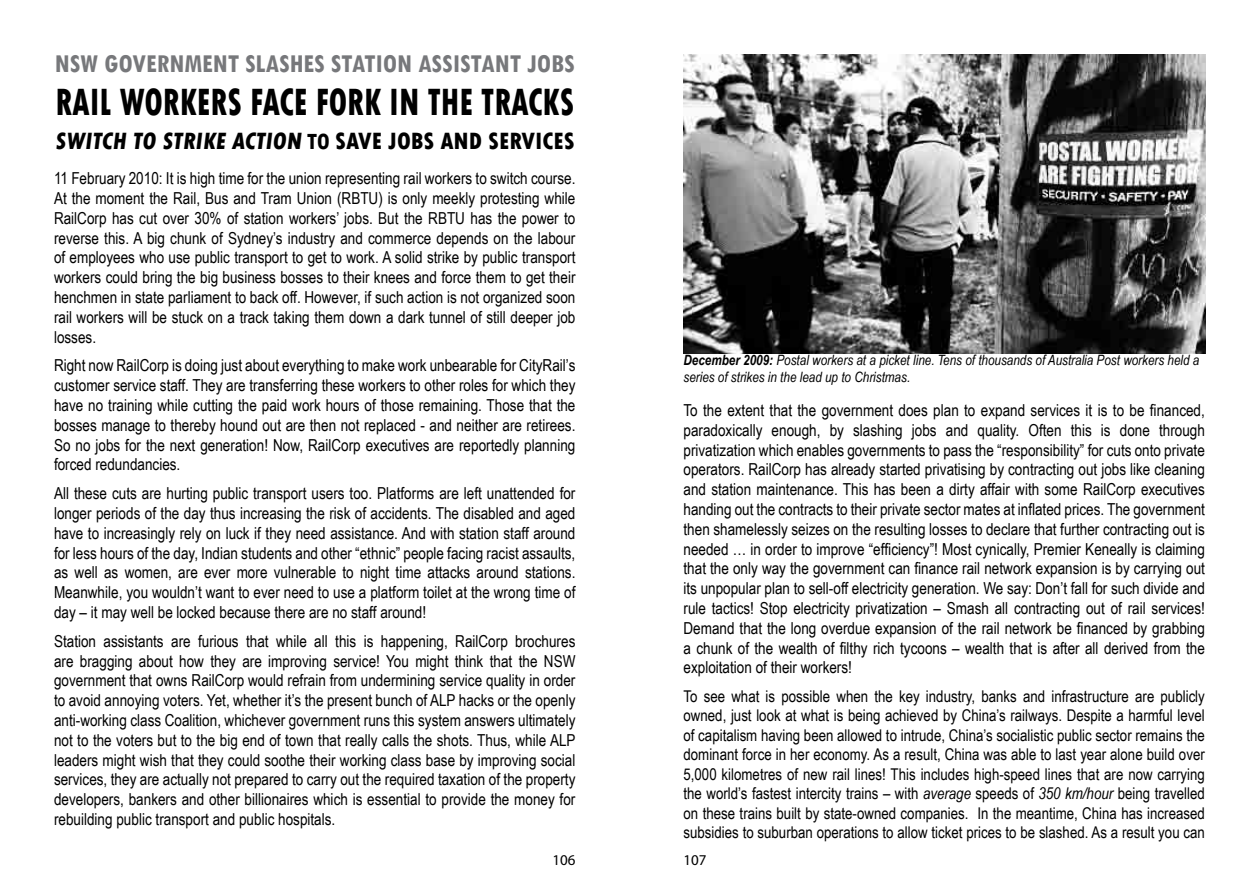
<style>
.page{position:relative;width:1259px;height:893px;background:#fff}
.page>*{position:absolute;margin:0;border:0;box-sizing:border-box;transform-origin:0 0}
.t1{font:800 condensed 39.9px "Tw Cen";color:#000;scale:.83 1}
.t2{font:700 condensed 27.3px "Tw Cen";color:#77787b}
.t3{font:800 condensed 24.75px "Tw Cen";color:#000}
.t4{font:16.5px/19.8px "Arial Narrow";color:#000;text-align:justify}
.t5{font:16.2px/19.5px "Arial Narrow";color:#000;text-align:justify}
.t6{font:15px "Myriad Pro";color:#000}
.t7{font:italic 14.25px/17.1px "Arial Narrow";color:#000}
.s1{font-weight:700}
.s2{font-style:italic}
</style>
<div class="page">
<img style="left:683px;top:54px;width:522px;height:300px">
<h2 class="t2" style="left:55px;top:47px;width:519px">NSW GOVERNMENT SLASHES STATION ASSISTANT JOBS</h2>
<h1 class="t1" style="left:55px;top:78px;width:626px">RAIL WORKERS FACE FORK IN THE TRACKS</h1>
<h3 class="t3" style="left:55px;top:126px;width:521px">SWITCHTO STRIKE ACTION <span class="s1">TO</span> SAVE JOBS AND SERVICES</h3>
<p class="t4" style="left:54px;top:168px;width:523px">11 February 2010: It is high time for the union representing rail workers to switch course.<br>At the moment the Rail, Bus and Tram Union (RBTU) is only meekly protesting while RailCorp has cut over 30% of station workers’ jobs. But the RBTU has the power to reverse this. A big chunk of Sydney’s industry and commerce depends on the labour of employees who use public transport to get to work. A solid strike by public transport workers could bring the big business bosses to their knees and force them to get their henchmen in state parliament to back off. However, if such action is not organized soon rail workers will be stuck on a track taking them down a dark tunnel of still deeper job losses.</p>
<p class="t4" style="left:54px;top:355px;width:523px">Right now RailCorp is doing just about everything to make work unbearable for CityRail’s customer service staff. They are transferring these workers to other roles for which they have no training while cutting the paid work hours of those remaining. Those that the bosses manage to thereby hound out are then not replaced - and neither are retirees.<br>So no jobs for the next generation! Now, RailCorp executives are reportedly planning forced redundancies.</p>
<p class="t4" style="left:54px;top:483px;width:523px">All these cuts are hurting public transport users too. Platforms are left unattended for longer periods of the day thus increasing the risk of accidents. The disabled and aged have to increasingly rely on luck if they need assistance. And with station staff around for less hours of the day, Indian students and other “ethnic” people facing racist assaults, as well as women, are ever more vulnerable to night time attacks around stations.<br>Meanwhile, you wouldn’t want to ever need to use a platform toilet at the wrong time of day – it may well be locked because there are no staff around!</p>
<p class="t4" style="left:54px;top:630px;width:523px">Station assistants are furious that while all this is happening, RailCorp brochures are bragging about how they are improving service! You might think that the NSW government that owns RailCorp would refrain from undermining service quality in order to avoid annoying voters. Yet, whether it’s the present bunch of ALP hacks or the openly anti-working class Coalition, whichever government runs this system answers ultimately not to the voters but to the big end of town that really calls the shots. Thus, while ALP leaders might wish that they could soothe their working class base by improving social services, they are actually not prepared to carry out the required taxation of the property developers, bankers and other billionaires which is essential to provide the money for rebuilding public transport and public hospitals.</p>
<p class="t6" style="left:552px;top:851px;width:25px">106</p>
<p class="t7" style="left:683px;top:351px;width:517px"><span class="s1">December 2009:</span> Postal workers at a picket line. Tens of thousands of Australia Post workers held a series of strikes in the lead up to Christmas.</p>
<p class="t4" style="left:683px;top:400px;width:523px">To the extent that the government does plan to expand services it is to be financed, paradoxically enough, by slashing jobs and quality. Often this is done through privatization which enables governments to pass the “responsibility” for cuts onto private operators. RailCorp has already started privatising by contracting out jobs like cleaning and station maintenance. This has been a dirty affair with some RailCorp executives handing out the contracts to their private sector mates at inflated prices. The government then shamelessly seizes on the resulting losses to declare that further contracting out is needed … in order to improve “efficiency”! Most cynically, Premier Keneally is claiming that the only way the government can finance rail network expansion is by carrying out its unpopular plan to sell-off electricity generation. We say: Don’t fall for such divide and rule tactics! Stop electricity privatization – Smash all contracting out of rail services!<br>Demand that the long overdue expansion of the rail network be financed by grabbing a chunk of the wealth of filthy rich tycoons – wealth that is after all derived from the exploitation of their workers!</p>
<p class="t5" style="left:683px;top:686px;width:523px">To see what is possible when the key industry, banks and infrastructure are publicly owned, just look at what is being achieved by China’s railways. Despite a harmful level of capitalism having been allowed to intrude, China’s socialistic public sector remains the dominant force in her economy. As a result, China was able to last year alone build over 5,000 kilometres of new rail lines! This includes high-speed lines that are now carrying the world’s fastest intercity trains – with <span class="s2">average</span> speeds of <span class="s2">350 km/hour</span> being travelled on these trains built by state-owned companies. In the meantime, China has increased subsidies to suburban operations to allow ticket prices to be slashed. As a result you can</p>
<p class="t6" style="left:683px;top:851px;width:25px">107</p>
</div>
